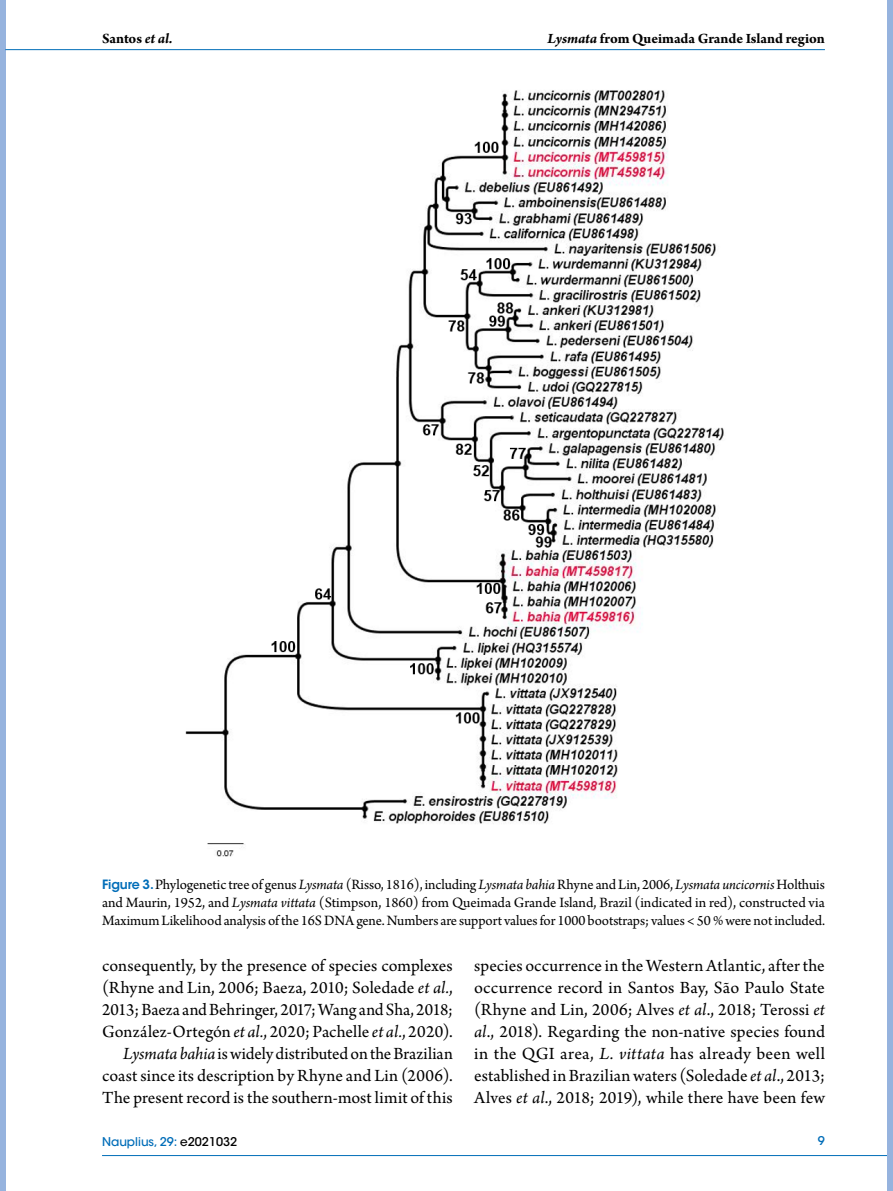
<style>
.page{position:relative;width:893px;height:1191px;background:#fff}
.page>*{position:absolute;margin:0;border:0;box-sizing:border-box;transform-origin:0 0}
.t1{font:18px/21.9px "Arno Pro";letter-spacing:.005em;color:#000;text-align:right}
.t2{font:15px/18px "Arno Pro";letter-spacing:-.005em;color:#000;text-align:justify}
.t3{font:700 15px "Arno Pro";letter-spacing:-.005em;color:#000}
.t4{font:500 12px "ITC Avant Garde Std";color:#006db8}
.s1{font-style:italic}
.s2{font-family:"ITC Avant Garde Std";font-weight:600;font-size:12.75px;color:#006db8}
.s3{color:#000}
</style>
<div class="page">
<div style="left:0;top:0;width:5px;height:1191px;background:#96b3de"></div>
<hr style="left:102px;top:1155px;width:791px;height:1px;background:#006db8">
<hr style="left:5px;top:49px;width:820px;height:1px;background:#006db8">
<div style="left:888px;top:0;width:5px;height:1191px;background:#96b3de"></div>
<img style="left:185px;top:90px;width:539px;height:767px">
<p class="t3" style="left:102px;top:30px;width:72px">Santos <span class="s1">et al.</span></p>
<p class="t3" style="left:547px;top:30px;width:279px"><span class="s1">Lysmata</span> from Queimada Grande Island region</p>
<p class="t2" style="left:102px;top:875px;width:725px"><span class="s2">Figure 3.</span> Phylogenetic tree of genus <span class="s1">Lysmata</span> (Risso, 1816), including <span class="s1">Lysmata bahia</span> Rhyne and Lin, 2006, <span class="s1">Lysmata uncicornis</span> Holthuis and Maurin, 1952, and <span class="s1">Lysmata vittata</span> (Stimpson, 1860) from Queimada Grande Island, Brazil (indicated in red), constructed via Maximum Likelihood analysis of the 16S DNA gene. Numbers are support values for 1000 bootstraps; values &lt; 50 % were not included.</p>
<p class="t1" style="left:102px;top:956px;width:352px">consequently, by the presence of species complexes (Rhyne and Lin, 2006; Baeza, 2010; Soledade <span class="s1">et al.</span>, 2013; Baeza and Behringer, 2017; Wang and Sha, 2018; González-Ortegón <span class="s1">et al.</span>, 2020; Pachelle <span class="s1">et al.</span>, 2020).<br><span class="s1">Lysmata bahia</span> is widely distributed on the Brazilian coast since its description by Rhyne and Lin (2006).<br>The present record is the southern-most limit of this</p>
<p class="t1" style="left:474px;top:956px;width:352px;text-align:justify">species occurrence in the Western Atlantic, after the occurrence record in Santos Bay, São Paulo State (Rhyne and Lin, 2006; Alves <span class="s1">et al</span>., 2018; Terossi <span class="s1">et al</span>., 2018). Regarding the non-native species found in the QGI area, <span class="s1">L. vittata</span> has already been well established in Brazilian waters (Soledade <span class="s1">et al</span>., 2013; Alves <span class="s1">et al</span>., 2018; 2019), while there have been few</p>
<p class="t4" style="left:102px;top:1134px;width:137px">Nauplius, 29: <span class="s3">e2021032</span></p>
<p class="t4" style="left:818px;top:1132px;width:9px">9</p>
</div>
